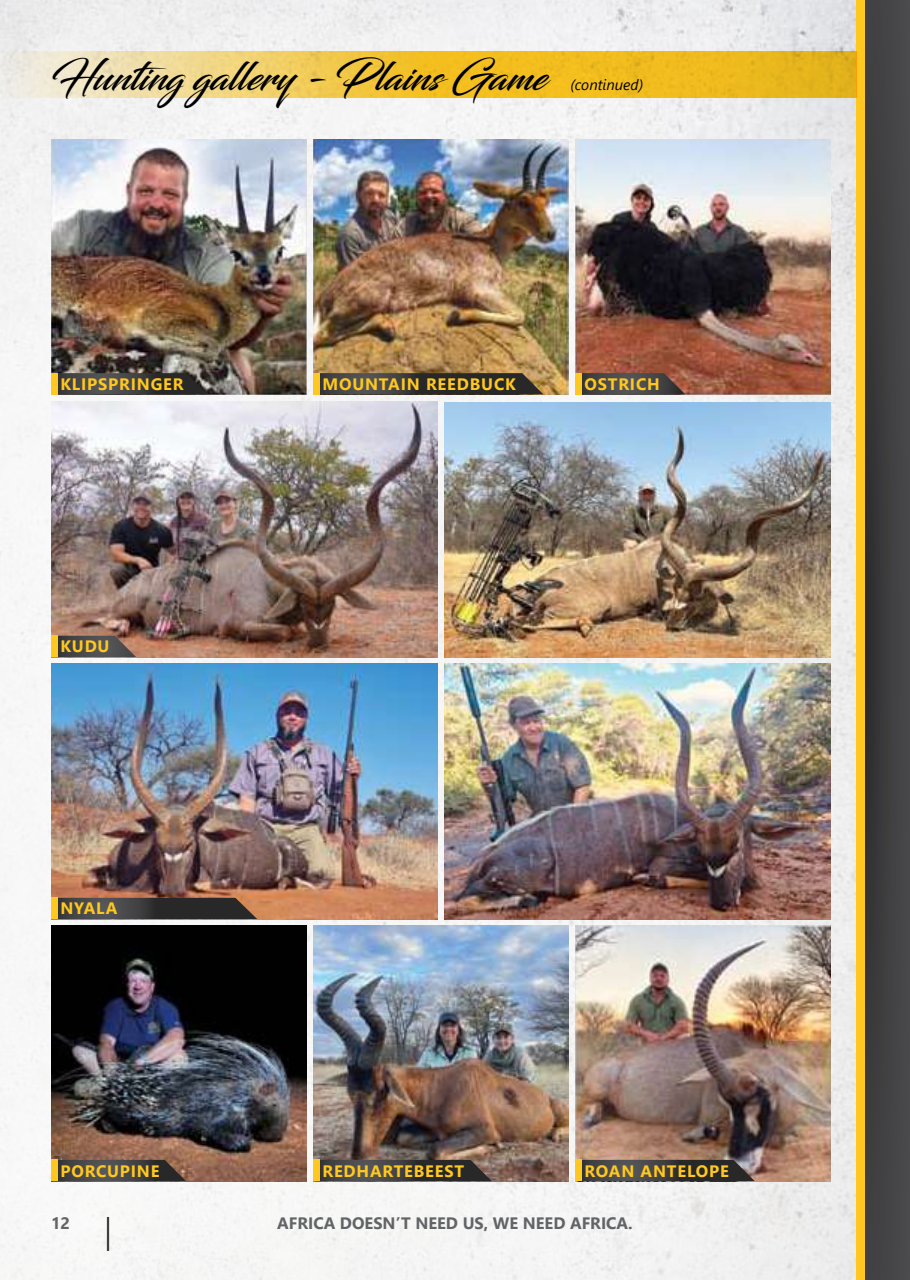
<style>
.page{position:relative;width:910px;height:1280px;background:#fff}
.page>*{position:absolute;margin:0;border:0;box-sizing:border-box;transform-origin:0 0}
.t1{font:39px "Blacksword";color:#000}
.t2{font:700 16.5px "Segoe UI";letter-spacing:.05em;color:#ffc820}
.t3{font:700 16.5px "Segoe UI";color:#636466}
.t4{font:italic 15px "Segoe UI";color:#000}
</style>
<div class="page">
<img style="left:0;top:0;width:856px;height:1280px">
<div style="left:865px;top:0;width:45px;height:1280px;background:linear-gradient(to right,#353536,#4a4a4c)"></div>
<div style="left:856px;top:0;width:9px;height:1280px;background:#ffc820"></div>
<hr style="left:107px;top:1217px;width:2px;height:34px;background:#414042">
<svg style="left:0;top:51px;width:856px;height:47px;background:#efc851"></svg>
<img style="left:51px;top:139px;width:255px;height:255px">
<img style="left:51px;top:664px;width:386px;height:255px">
<img style="left:313px;top:139px;width:255px;height:255px">
<img style="left:575px;top:139px;width:255px;height:255px">
<img style="left:444px;top:664px;width:386px;height:255px">
<svg style="left:57px;top:373px;width:150px;height:21px;background:#404040"></svg>
<svg style="left:319px;top:373px;width:224px;height:21px;background:#3d3b38"></svg>
<svg style="left:581px;top:373px;width:104px;height:21px;background:#534a48"></svg>
<svg style="left:57px;top:898px;width:200px;height:21px;background:#403c3a"></svg>
<div style="left:51px;top:373px;width:6px;height:21px;background:#ffc820"></div>
<div style="left:313px;top:373px;width:6px;height:21px;background:#ffc820"></div>
<div style="left:575px;top:373px;width:6px;height:21px;background:#ffc820"></div>
<div style="left:51px;top:898px;width:6px;height:21px;background:#ffc820"></div>
<img style="left:51px;top:926px;width:255px;height:255px">
<img style="left:313px;top:926px;width:255px;height:255px">
<img style="left:575px;top:926px;width:255px;height:255px">
<svg style="left:57px;top:1160px;width:129px;height:21px;background:#494543"></svg>
<svg style="left:319px;top:1160px;width:173px;height:21px;background:#403e3e"></svg>
<svg style="left:581px;top:1160px;width:174px;height:21px;background:#414041"></svg>
<div style="left:51px;top:1160px;width:6px;height:21px;background:#ffc820"></div>
<div style="left:313px;top:1160px;width:6px;height:21px;background:#ffc820"></div>
<div style="left:575px;top:1160px;width:6px;height:21px;background:#ffc820"></div>
<img style="left:51px;top:402px;width:386px;height:255px">
<img style="left:444px;top:402px;width:386px;height:255px">
<svg style="left:57px;top:636px;width:79px;height:21px;background:#5a524e"></svg>
<div style="left:51px;top:636px;width:6px;height:21px;background:#ffc820"></div>
<h1 class="t1" style="left:51px;top:53px;width:498px">Hunting gallery - Plains Game</h1>
<p class="t4" style="left:570px;top:70px;width:74px">(continued)</p>
<p class="t2" style="left:60px;top:368px;width:125px">KLIPSPRINGER</p>
<p class="t2" style="left:322px;top:368px;width:195px">MOUNTAIN REEDBUCK</p>
<p class="t2" style="left:584px;top:368px;width:77px">OSTRICH</p>
<p class="t2" style="left:60px;top:631px;width:51px">KUDU</p>
<p class="t2" style="left:60px;top:893px;width:59px">NYALA</p>
<p class="t2" style="left:60px;top:1155px;width:101px">PORCUPINE</p>
<p class="t2" style="left:322px;top:1155px;width:143px">REDHARTEBEEST</p>
<p class="t2" style="left:584px;top:1155px;width:146px">ROAN ANTELOPE</p>
<p class="t3" style="left:51px;top:1207px;width:20px">12</p>
<p class="t3" style="left:277px;top:1207px;width:357px">AFRICA DOESN’T NEED US, WE NEED AFRICA.</p>
</div>
